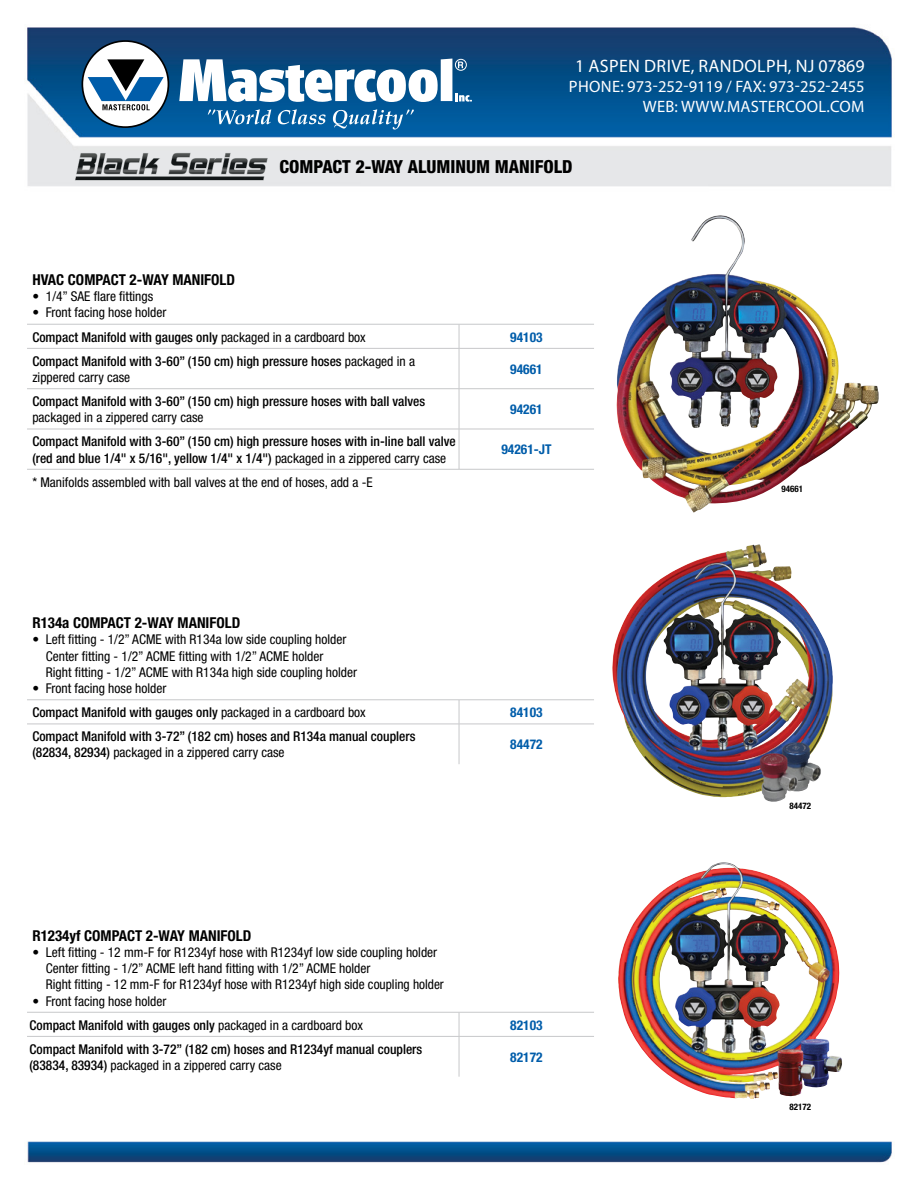
<style>
.page{position:relative;width:918px;height:1188px;background:#fff}
.page>*{position:absolute;margin:0;border:0;box-sizing:border-box;transform-origin:0 0}
.t1{font:18px "Myriad Pro";letter-spacing:.02em;color:#fff}
.t2{font:800 condensed 18px "Helvetica Neue";color:#000}
.t3{font:16.5px/19.8px "Myriad Pro";letter-spacing:.005em;color:#fff;text-align:right}
.t4{font:700 condensed 15px "Helvetica Neue";color:#000}
.t5{font:condensed 13.5px/16.2px "Helvetica Neue";color:#000}
.t6{font:500 condensed 13.5px/16.2px "Helvetica Neue";color:#000}
.t7{font:700 condensed 13.5px "Helvetica Neue";color:#005daa}
.t8{font:700 condensed 9px "Helvetica Neue";color:#000}
.s1{font-weight:500}
.s2{font-weight:400}
</style>
<div class="page">
<img style="left:24px;top:27px;width:868px;height:1136px">
<div style="left:82px;top:41px;width:86px;height:86px;background:#fff;border-radius:50%"></div>
<div style="left:82px;top:40px;width:87px;height:88px;border:2px solid #000;border-radius:50%"></div>
<svg style="left:88px;top:59px;width:76px;height:51px"></svg>
<svg style="left:208px;top:109px;width:63px;height:15px"></svg>
<svg style="left:278px;top:109px;width:48px;height:15px"></svg>
<svg style="left:333px;top:109px;width:81px;height:21px;background:#367eb3"></svg>
<svg style="left:179px;top:59px;width:293px;height:44px"></svg>
<div style="left:455px;top:59px;width:12px;height:12px;border:1px solid #fff;border-radius:50%"></div>
<svg style="left:74px;top:152px;width:194px;height:29px;background:#8c8e8f"></svg>
<svg style="left:27px;top:267px;width:567px;height:226px"></svg>
<hr style="left:27px;top:324px;width:432px;height:1px;background:#c7c8ca">
<hr style="left:459px;top:324px;width:135px;height:1px;background:#c7c8ca">
<svg style="left:459px;top:325px;width:1px;height:23px"></svg>
<hr style="left:27px;top:348px;width:432px;height:1px;background:#c7c8ca">
<hr style="left:459px;top:348px;width:135px;height:1px;background:#c7c8ca">
<hr style="left:459px;top:349px;width:1px;height:40px;background:#c7c8ca">
<hr style="left:27px;top:388px;width:432px;height:1px;background:#c7c8ca">
<hr style="left:459px;top:388px;width:135px;height:1px;background:#c7c8ca">
<hr style="left:459px;top:389px;width:1px;height:40px;background:#c7c8ca">
<hr style="left:27px;top:429px;width:432px;height:1px;background:#c7c8ca">
<hr style="left:459px;top:429px;width:135px;height:1px;background:#c7c8ca">
<hr style="left:459px;top:429px;width:1px;height:40px;background:#c7c8ca">
<hr style="left:27px;top:469px;width:432px;height:1px;background:#c7c8ca">
<hr style="left:459px;top:469px;width:135px;height:1px;background:#c7c8ca">
<svg style="left:27px;top:610px;width:567px;height:154px"></svg>
<svg style="left:459px;top:701px;width:1px;height:23px"></svg>
<hr style="left:27px;top:724px;width:432px;height:1px;background:#c7c8ca">
<hr style="left:459px;top:724px;width:135px;height:1px;background:#c7c8ca">
<hr style="left:459px;top:724px;width:1px;height:40px;background:#c7c8ca">
<hr style="left:27px;top:700px;width:432px;height:1px;background:#c7c8ca">
<hr style="left:459px;top:700px;width:135px;height:1px;background:#c7c8ca">
<svg style="left:27px;top:922px;width:567px;height:155px"></svg>
<hr style="left:27px;top:1012px;width:432px;height:1px;background:#c7c8ca">
<hr style="left:459px;top:1012px;width:135px;height:1px;background:#c7c8ca">
<hr style="left:27px;top:1036px;width:432px;height:1px;background:#c7c8ca">
<hr style="left:459px;top:1036px;width:135px;height:1px;background:#c7c8ca">
<svg style="left:459px;top:1013px;width:1px;height:23px"></svg>
<hr style="left:459px;top:1037px;width:1px;height:40px;background:#c7c8ca">
<img style="left:614px;top:215px;width:266px;height:297px">
<img style="left:611px;top:545px;width:222px;height:258px">
<img style="left:618px;top:863px;width:160px;height:236px">
<h1 class="t1" style="left:575px;top:55px;width:291px">1 ASPEN DRIVE, RANDOLPH, NJ 07869</h1>
<p class="t3" style="left:569px;top:76px;width:297px">PHONE: 973-252-9119 / FAX: 973-252-2455<br>WEB: WWW.MASTERCOOL.COM</p>
<h1 class="t2" style="left:279px;top:156px;width:295px">COMPACT 2-WAY ALUMINUM MANIFOLD</h1>
<p class="t4" style="left:32px;top:271px;width:204px">HVAC COMPACT 2-WAY MANIFOLD</p>
<p class="t5" style="left:32px;top:288px;width:122px">• 1/4” SAE flare fittings</p>
<p class="t5" style="left:32px;top:301px;width:335px;line-height:24.2px">• Front facing hose holder<br><span class="s1">Compact Manifold with gauges only</span> packaged in a cardboard box</p>
<p class="t7" style="left:510px;top:329px;width:34px">94103</p>
<p class="t6" style="left:32px;top:353px;width:384px">Compact Manifold with 3-60” (150 cm) high pressure hoses <span class="s2">packaged in a zippered carry case</span></p>
<p class="t7" style="left:510px;top:361px;width:34px">94661</p>
<p class="t6" style="left:32px;top:393px;width:394px">Compact Manifold with 3-60” (150 cm) high pressure hoses with ball valves</p>
<p class="t5" style="left:32px;top:409px;width:173px">packaged in a zippered carry case</p>
<p class="t7" style="left:510px;top:401px;width:34px">94261</p>
<p class="t6" style="left:32px;top:433px;width:425px">Compact Manifold with 3-60” (150 cm) high pressure hoses with in-line ball valve (red and blue 1/4" x 5/16", yellow 1/4" x 1/4") <span class="s2">packaged in a zippered carry case</span></p>
<p class="t7" style="left:501px;top:441px;width:52px">94261-JT</p>
<p class="t5" style="left:32px;top:474px;width:342px">* Manifolds assembled with ball valves at the end of hoses, add a -E</p>
<p class="t4" style="left:32px;top:614px;width:209px">R134a COMPACT 2-WAY MANIFOLD</p>
<p class="t5" style="left:46px;top:631px;width:313px;text-indent:-14px">• Left fitting - 1/2” ACME with R134a low side coupling holder<br>Center fitting - 1/2” ACME fitting with 1/2” ACME holder<br>Right fitting - 1/2” ACME with R134a high side coupling holder</p>
<p class="t5" style="left:32px;top:676px;width:335px;line-height:24.2px">• Front facing hose holder<br><span class="s1">Compact Manifold with gauges only</span> packaged in a cardboard box</p>
<p class="t7" style="left:510px;top:704px;width:34px">84103</p>
<p class="t6" style="left:32px;top:728px;width:385px">Compact Manifold with 3-72” (182 cm) hoses and R134a manual couplers (82834, 82934) <span class="s2">packaged in a zippered carry case</span></p>
<p class="t7" style="left:510px;top:736px;width:34px">84472</p>
<p class="t4" style="left:32px;top:926px;width:221px">R1234yf COMPACT 2-WAY MANIFOLD</p>
<p class="t5" style="left:46px;top:944px;width:400px;text-indent:-14px">• Left fitting - 12 mm-F for R1234yf hose with R1234yf low side coupling holder<br>Center fitting - 1/2” ACME left hand fitting with 1/2” ACME holder<br>Right fitting - 12 mm-F for R1234yf hose with R1234yf high side coupling holder</p>
<p class="t5" style="left:29px;top:989px;width:335px;line-height:24.2px">• Front facing hose holder<br><span class="s1">Compact Manifold with gauges only</span> packaged in a cardboard box</p>
<p class="t7" style="left:510px;top:1017px;width:34px">82103</p>
<p class="t6" style="left:29px;top:1041px;width:394px">Compact Manifold with 3-72” (182 cm) hoses and R1234yf manual couplers (83834, 83934) <span class="s2">packaged in a zippered carry case</span></p>
<p class="t7" style="left:510px;top:1049px;width:34px">82172</p>
<p class="t8" style="left:781px;top:484px;width:23px">94661</p>
<p class="t8" style="left:789px;top:801px;width:23px">84472</p>
<p class="t8" style="left:789px;top:1101px;width:23px">82172</p>
</div>
